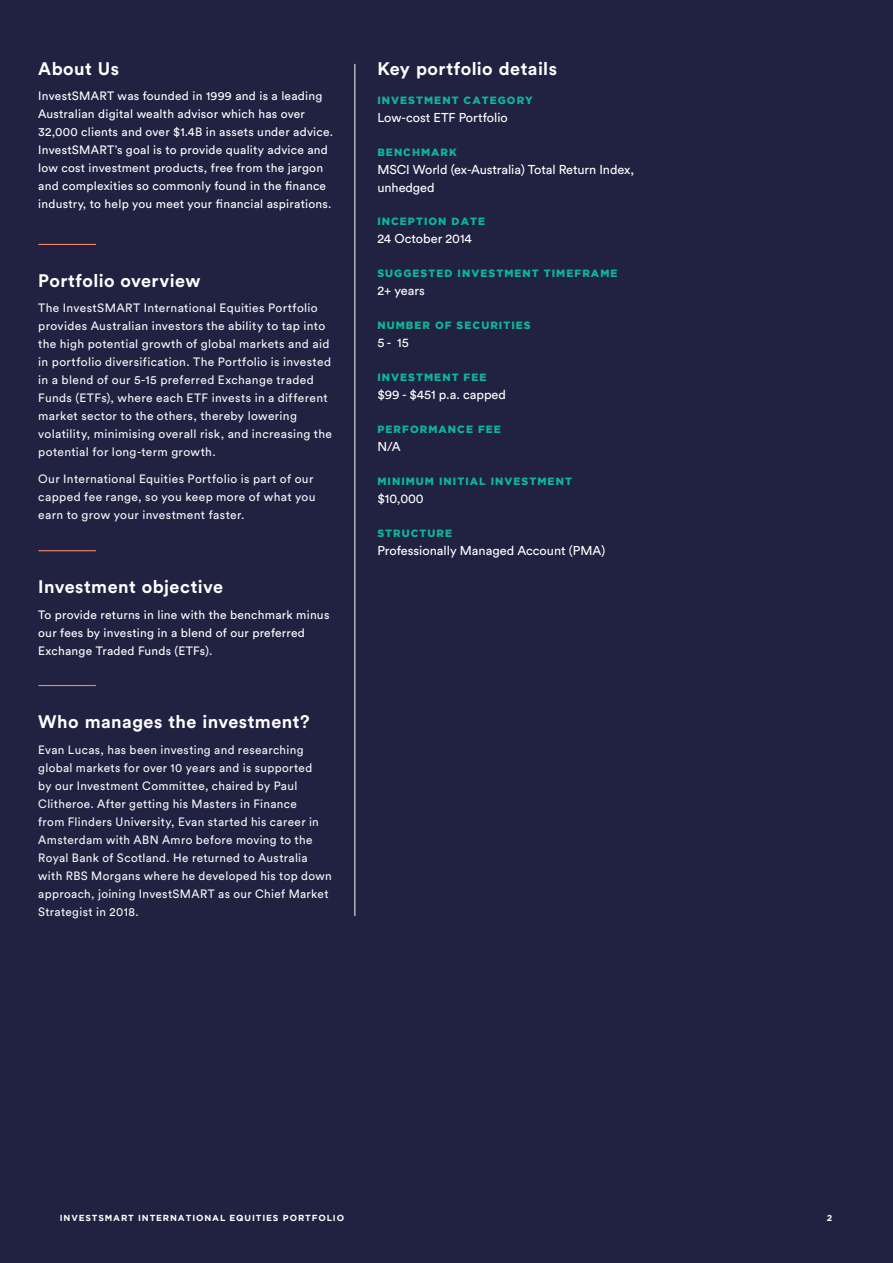
<style>
.page{position:relative;width:893px;height:1263px;background:#212141}
.page>*{position:absolute;margin:0;border:0;box-sizing:border-box;transform-origin:0 0}
.ARTICLE-subhead{font:700 18px "Circular Std";letter-spacing:.025em;color:#fff}
.KEY_DETAIL_INFO{font:12.75px/18px "Circular Std";letter-spacing:-.005em;color:#fff}
.ARTICLE-body{font:12px/18px "Circular Std";letter-spacing:.03em;color:#f7f7f8}
.BODY_COPY{font:12px/18px "Circular Std";letter-spacing:.02em;color:#fff}
.About_US_body{font:12px/18px "Circular Std";letter-spacing:.02em;color:#fff}
.KEY_DETAIL_HEAD{font:900 10.5px "Gotham";letter-spacing:.1em;color:#0eb598}
.t1{font:700 8.7px "Gotham";letter-spacing:.1em;color:#fff}
</style>
<div class="page">
<hr style="left:39px;top:244px;width:57px;height:1px;background:#f4886c">
<hr style="left:39px;top:550px;width:57px;height:1px;background:#f4886c">
<hr style="left:39px;top:685px;width:57px;height:1px;background:#f4886c">
<hr style="left:354px;top:64px;width:1px;height:851px;background:#fff">
<p class="ARTICLE-subhead" style="left:38px;top:57px;width:82px">About Us</p>
<p class="BODY_COPY" style="left:38px;top:87px;width:296px">InvestSMART was founded in 1999 and is a leading Australian digital wealth advisor which has over 32,000 clients and over $1.4B in assets under advice.<br>InvestSMART’s goal is to provide quality advice and low cost investment products, free from the jargon and complexities so commonly found in the finance industry, to help you meet your financial aspirations.</p>
<p class="ARTICLE-subhead" style="left:38px;top:269px;width:164px">Portfolio overview</p>
<p class="ARTICLE-body" style="left:38px;top:299px;width:295px">The InvestSMART International Equities Portfolio provides Australian investors the ability to tap into the high potential growth of global markets and aid in portfolio diversification. The Portfolio is invested in a blend of our 5-15 preferred Exchange traded Funds (ETFs), where each ETF invests in a different market sector to the others, thereby lowering volatility, minimising overall risk, and increasing the potential for long-term growth.</p>
<p class="ARTICLE-body" style="left:38px;top:469px;width:279px">Our International Equities Portfolio is part of our capped fee range, so you keep more of what you earn to grow your investment faster.</p>
<p class="ARTICLE-subhead" style="left:38px;top:575px;width:186px">Investment objective</p>
<p class="About_US_body" style="left:38px;top:605px;width:293px">To provide returns in line with the benchmark minus our fees by investing in a blend of our preferred<br>Exchange Traded Funds (ETFs).</p>
<p class="ARTICLE-subhead" style="left:38px;top:710px;width:273px">Who manages the investment?</p>
<p class="ARTICLE-body" style="left:38px;top:740px;width:295px">Evan Lucas, has been investing and researching global markets for over 10 years and is supported<br>by our Investment Committee, chaired by Paul Clitheroe. After getting his Masters in Finance<br>from Flinders University, Evan started his career in Amsterdam with ABN Amro before moving to the Royal Bank of Scotland. He returned to Australia with RBS Morgans where he developed his top down approach, joining InvestSMART as our Chief Market Strategist in 2018.</p>
<p class="ARTICLE-subhead" style="left:377px;top:57px;width:181px">Key portfolio details</p>
<p class="KEY_DETAIL_HEAD" style="left:377px;top:93px;width:157px">INVESTMENT CATEGORY</p>
<p class="KEY_DETAIL_INFO" style="left:377px;top:108px;width:132px">Low-cost ETF Portfolio</p>
<p class="KEY_DETAIL_HEAD" style="left:377px;top:145px;width:81px">BENCHMARK</p>
<p class="KEY_DETAIL_INFO" style="left:377px;top:160px;width:258px">MSCI World (ex-Australia) Total Return Index, unhedged</p>
<p class="KEY_DETAIL_HEAD" style="left:377px;top:214px;width:109px">INCEPTION DATE</p>
<p class="KEY_DETAIL_INFO" style="left:377px;top:230px;width:96px">24 October 2014</p>
<p class="KEY_DETAIL_HEAD" style="left:377px;top:266px;width:242px">SUGGESTED INVESTMENT TIMEFRAME</p>
<p class="KEY_DETAIL_INFO" style="left:377px;top:282px;width:49px">2+ years</p>
<p class="KEY_DETAIL_HEAD" style="left:377px;top:318px;width:155px">NUMBER OF SECURITIES</p>
<p class="KEY_DETAIL_INFO" style="left:377px;top:334px;width:33px">5 - 15</p>
<p class="KEY_DETAIL_HEAD" style="left:377px;top:370px;width:111px">INVESTMENT FEE</p>
<p class="KEY_DETAIL_INFO" style="left:377px;top:385px;width:130px">$99 - $451 p.a. capped</p>
<p class="KEY_DETAIL_HEAD" style="left:377px;top:422px;width:125px">PERFORMANCE FEE</p>
<p class="KEY_DETAIL_INFO" style="left:377px;top:437px;width:25px">N/A</p>
<p class="KEY_DETAIL_HEAD" style="left:377px;top:474px;width:196px">MINIMUM INITIAL INVESTMENT</p>
<p class="KEY_DETAIL_INFO" style="left:377px;top:489px;width:48px">$10,000</p>
<p class="KEY_DETAIL_HEAD" style="left:377px;top:526px;width:76px">STRUCTURE</p>
<p class="KEY_DETAIL_INFO" style="left:377px;top:541px;width:229px">Professionally Managed Account (PMA)</p>
<p class="t1" style="left:60px;top:1212px;width:286px">INVESTSMART INTERNATIONAL EQUITIES PORTFOLIO</p>
<p class="t1" style="left:827px;top:1212px;width:7px">2</p>
</div>
